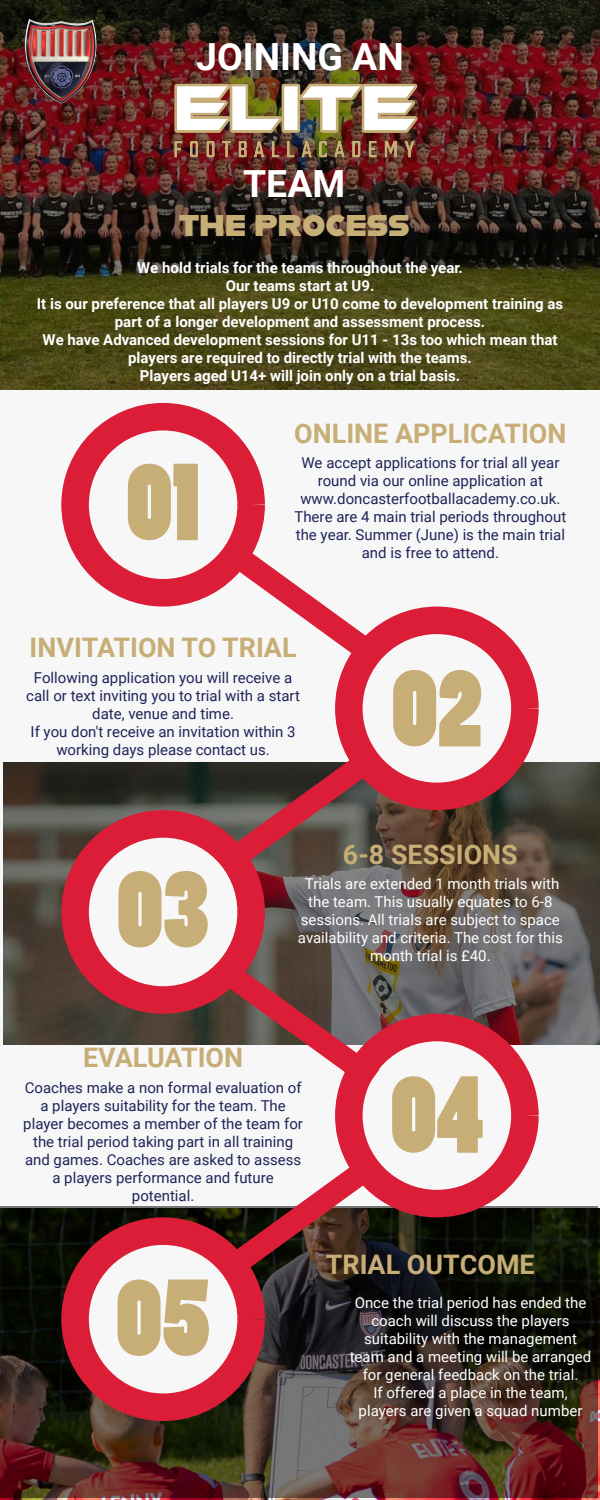
<style>
.page{position:relative;width:600px;height:1500px;background:#f7f7f7}
.page>*{position:absolute;margin:0;border:0;box-sizing:border-box;transform-origin:0 0}
.t1{font:103.3px "Poplar Std";color:#c7ae77}
.t2{font:700 37.4px "Roboto";color:#fff}
.t3{font:30px "Alfarn";color:#c7ae77}
.t4{font:700 26.9px "Roboto";color:#c7ae77}
.t5{font:15px/18px "Roboto";color:#1e2459;text-align:center}
.t6{font:15px/18px "Roboto";color:#fff;text-align:center}
.t7{font:700 15px/18px "Roboto";color:#fff;text-align:center}
</style>
<div class="page">
<img style="left:3px;top:762px;width:597px;height:283px">
<img style="left:0;top:0;width:600px;height:390px">
<img style="left:0;top:1207px;width:598px;height:291px">
<div style="left:61px;top:403px;width:204px;height:204px;border:28px solid #db1d37;border-radius:50%"></div>
<div style="left:349px;top:620px;width:176px;height:176px;background:#f7f7f7;border-radius:50%"></div>
<div style="left:335px;top:607px;width:204px;height:203px;border:28px solid #db1d37;border-radius:50%"></div>
<div style="left:75px;top:824px;width:176px;height:176px;background:#f7f7f7;border-radius:50%"></div>
<div style="left:61px;top:810px;width:204px;height:204px;border:28px solid #db1d37;border-radius:50%"></div>
<div style="left:349px;top:1028px;width:176px;height:176px;background:#f7f7f7;border-radius:50%"></div>
<div style="left:335px;top:1014px;width:204px;height:203px;border:28px solid #db1d37;border-radius:50%"></div>
<div style="left:75px;top:1231px;width:176px;height:176px;background:#f7f7f7;border-radius:50%"></div>
<div style="left:61px;top:1217px;width:204px;height:204px;border:28px solid #db1d37;border-radius:50%"></div>
<svg style="left:196px;top:518px;width:208px;height:168px"></svg>
<svg style="left:196px;top:941px;width:208px;height:169px"></svg>
<svg style="left:196px;top:726px;width:208px;height:168px"></svg>
<svg style="left:196px;top:1133px;width:208px;height:169px"></svg>
<img style="left:4px;top:0;width:114px;height:114px">
<img style="left:169px;top:80px;width:251px;height:85px">
<h2 class="t2" style="left:196px;top:30px;width:209px">JOINING AN</h2>
<h2 class="t2" style="left:243px;top:157px;width:104px">TEAM</h2>
<h3 class="t3" style="left:179px;top:208px;width:232px">THE PROCESS</h3>
<p class="t7" style="left:37px;top:258px;width:528px">We hold trials for the teams throughout the year.<br>Our teams start at U9.<br>It is our preference that all players U9 or U10 come to development training as part of a longer development and assessment process.<br>We have Advanced development sessions for U11 - 13s too which mean that players are required to directly trial with the teams.<br>Players aged U14+ will join only on a trial basis.</p>
<h1 class="t1" style="left:126px;top:445px;width:75px">01</h1>
<h3 class="t4" style="left:294px;top:414px;width:274px">ONLINE APPLICATION</h3>
<p class="t5" style="left:294px;top:453px;width:273px">We accept applications for trial all year round via our online application at www.doncasterfootballacademy.co.uk.<br>There are 4 main trial periods throughout the year. Summer (June) is the main trial and is free to attend.</p>
<h3 class="t4" style="left:30px;top:629px;width:269px">INVITATION TO TRIAL</h3>
<p class="t5" style="left:26px;top:668px;width:275px">Following application you will receive a call or text inviting you to trial with a start date, venue and time.<br>If you don't receive an invitation within 3 working days please contact us.</p>
<h1 class="t1" style="left:392px;top:652px;width:92px">02</h1>
<h1 class="t1" style="left:117px;top:853px;width:94px">03</h1>
<h3 class="t4" style="left:343px;top:835px;width:176px">6-8 SESSIONS</h3>
<p class="t6" style="left:298px;top:874px;width:266px">Trials are extended 1 month trials with the team. This usually equates to 6-8 sessions. All trials are subject to space availability and criteria. The cost for this month trial is £40.</p>
<h3 class="t4" style="left:83px;top:1039px;width:162px">EVALUATION</h3>
<p class="t5" style="left:23px;top:1078px;width:281px">Coaches make a non formal evaluation of a players suitability for the team. The player becomes a member of the team for the trial period taking part in all training and games. Coaches are asked to assess a players performance and future potential.</p>
<h1 class="t1" style="left:116px;top:1261px;width:96px">05</h1>
<h1 class="t1" style="left:391px;top:1058px;width:94px">04</h1>
<h3 class="t4" style="left:326px;top:1245px;width:210px">TRIAL OUTCOME</h3>
<p class="t6" style="left:350px;top:1293px;width:243px">Once the trial period has ended the coach will discuss the players suitability with the management team and a meeting will be arranged for general feedback on the trial.<br>If offered a place in the team, players are given a squad number</p>
</div>
